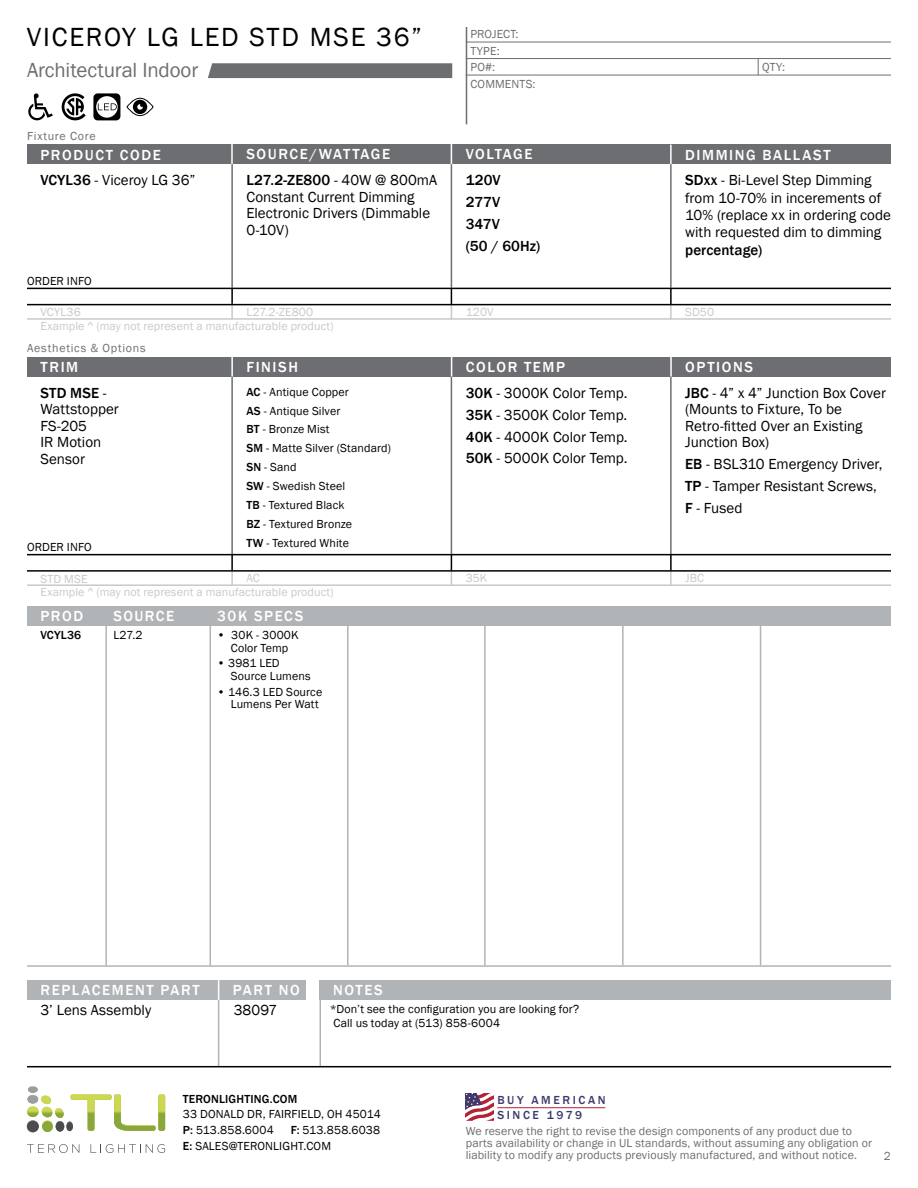
<style>
.page{position:relative;width:918px;height:1188px;background:#fff}
.page>*{position:absolute;margin:0;border:0;box-sizing:border-box;transform-origin:0 0}
.t1{font:27px "Franklin Gothic";letter-spacing:.065em;color:#000}
.t2{font:21px "Franklin Gothic";letter-spacing:-.01em;color:#6d6e71}
.t3{font:15px/16.5px "Franklin Gothic";color:#000}
.t4{font:500 15px "Franklin Gothic";letter-spacing:.105em;color:#fff}
.t5{font:500 15px/21.9px "Franklin Gothic";letter-spacing:.005em;color:#000}
.t6{font:12px/18.9px "Franklin Gothic";letter-spacing:.01em;color:#000}
.t7{font:12px/12px "Franklin Gothic";letter-spacing:.01em;color:#6d6e71}
.t8{font:12px "Franklin Gothic";letter-spacing:.01em;color:#c8c9cb}
.t9{font:500 12px "Franklin Gothic";letter-spacing:.015em;color:#000}
.t10{font:500 12px/15px "Franklin Gothic";letter-spacing:.215em;color:#3d3b6e}
.t11{font:12px "Franklin Gothic";letter-spacing:.065em;color:#6d6e71}
.t12{font:12px "Franklin Gothic";letter-spacing:.06em;color:#6d6e71}
.s1{font-weight:500}
</style>
<div class="page">
<hr style="left:218px;top:997px;width:1px;height:70px;background:#b1b4b6">
<hr style="left:231px;top:370px;width:2px;height:185px;background:#6d6e71">
<hr style="left:670px;top:370px;width:2px;height:185px;background:#6d6e71">
<hr style="left:451px;top:370px;width:1px;height:185px;background:#6d6e71">
<hr style="left:231px;top:158px;width:2px;height:130px;background:#6d6e71">
<hr style="left:670px;top:158px;width:2px;height:130px;background:#6d6e71">
<hr style="left:451px;top:158px;width:1px;height:130px;background:#6d6e71">
<div style="left:27px;top:145px;width:864px;height:19px;background:#6d6e71"></div>
<hr style="left:466px;top:27px;width:1px;height:97px;background:#6d6e71">
<hr style="left:466px;top:42px;width:425px;height:1px;background:#6d6e71">
<hr style="left:466px;top:58px;width:425px;height:1px;background:#6d6e71">
<hr style="left:466px;top:75px;width:425px;height:1px;background:#6d6e71">
<hr style="left:231px;top:141px;width:2px;height:23px;background:#fff">
<svg style="left:670px;top:145px;width:2px;height:19px"></svg>
<svg style="left:451px;top:145px;width:1px;height:19px"></svg>
<div style="left:27px;top:357px;width:864px;height:20px;background:#6d6e71"></div>
<div style="left:27px;top:606px;width:864px;height:20px;background:#b1b4b6"></div>
<hr style="left:231px;top:351px;width:2px;height:26px;background:#fff">
<hr style="left:670px;top:354px;width:2px;height:23px;background:#fff">
<svg style="left:451px;top:357px;width:1px;height:20px"></svg>
<div style="left:27px;top:980px;width:279px;height:20px;background:#b1b4b6"></div>
<div style="left:320px;top:980px;width:571px;height:20px;background:#b1b4b6"></div>
<svg style="left:758px;top:59px;width:1px;height:16px"></svg>
<svg style="left:670px;top:289px;width:2px;height:29px"></svg>
<svg style="left:451px;top:289px;width:1px;height:29px"></svg>
<svg style="left:231px;top:289px;width:2px;height:29px"></svg>
<hr style="left:27px;top:288px;width:864px;height:1px;background:#000">
<hr style="left:27px;top:304px;width:864px;height:1px;background:#000">
<hr style="left:27px;top:318px;width:864px;height:2px;background:#c8c9cb">
<svg style="left:670px;top:555px;width:2px;height:29px"></svg>
<svg style="left:451px;top:555px;width:1px;height:29px"></svg>
<svg style="left:231px;top:555px;width:2px;height:29px"></svg>
<hr style="left:27px;top:554px;width:864px;height:1px;background:#000">
<hr style="left:27px;top:570px;width:864px;height:2px;background:#000">
<hr style="left:27px;top:584px;width:864px;height:2px;background:#c8c9cb">
<hr style="left:105px;top:610px;width:2px;height:355px;background:#b1b4b6">
<hr style="left:622px;top:610px;width:2px;height:355px;background:#b1b4b6">
<hr style="left:760px;top:610px;width:1px;height:355px;background:#b1b4b6">
<hr style="left:210px;top:610px;width:1px;height:355px;background:#b1b4b6">
<hr style="left:347px;top:610px;width:2px;height:355px;background:#b1b4b6">
<hr style="left:484px;top:610px;width:2px;height:355px;background:#b1b4b6">
<hr style="left:27px;top:965px;width:864px;height:2px;background:#b1b4b6">
<svg style="left:218px;top:980px;width:1px;height:20px"></svg>
<hr style="left:320px;top:997px;width:1px;height:70px;background:#b1b4b6">
<svg style="left:208px;top:63px;width:244px;height:15px;background:#707174"></svg>
<svg style="left:127px;top:98px;width:27px;height:18px"></svg>
<svg style="left:93px;top:93px;width:27px;height:27px"></svg>
<svg style="left:62px;top:93px;width:24px;height:27px"></svg>
<svg style="left:28px;top:93px;width:25px;height:27px"></svg>
<hr style="left:27px;top:1066px;width:864px;height:1px;background:#000">
<svg style="left:27px;top:1086px;width:138px;height:46px"></svg>
<svg style="left:27px;top:1144px;width:52px;height:9px"></svg>
<svg style="left:91px;top:1144px;width:74px;height:9px"></svg>
<svg style="left:466px;top:1093px;width:28px;height:28px"></svg>
<hr style="left:497px;top:1107px;width:108px;height:1px;background:#b22335">
<h1 class="t1" style="left:27px;top:20px;width:397px">VICEROY LG LED STD MSE 36”</h1>
<h2 class="t2" style="left:27px;top:57px;width:173px">Architectural Indoor</h2>
<p class="t12" style="left:27px;top:129px;width:70px">Fixture Core</p>
<p class="t7" style="left:470px;top:26px;width:50px;line-height:16.4px">PROJECT:<br>TYPE:</p>
<p class="t7" style="left:470px;top:78px;width:67px">COMMENTS:</p>
<p class="t7" style="left:470px;top:61px;width:26px">PO#:</p>
<p class="t7" style="left:762px;top:61px;width:24px">QTY:</p>
<p class="t4" style="left:40px;top:146px;width:122px">PRODUCT CODE</p>
<p class="t4" style="left:246px;top:145px;width:145px">SOURCE/WATTAGE</p>
<p class="t4" style="left:466px;top:145px;width:68px">VOLTAGE</p>
<p class="t4" style="left:685px;top:146px;width:147px">DIMMING BALLAST</p>
<p class="t3" style="left:40px;top:172px;width:156px"><span class="s1">VCYL36</span> - Viceroy LG 36”</p>
<p class="t3" style="left:246px;top:172px;width:192px"><span class="s1">L27.2-ZE800</span> - 40W @ 800mA<br>Constant Current Dimming<br>Electronic Drivers (Dimmable<br>0-10V)</p>
<p class="t6" style="left:27px;top:272px;width:66px">ORDER INFO</p>
<p class="t5" style="left:466px;top:169px;width:76px">120V<br>277V<br>347V<br>(50 / 60Hz)</p>
<p class="t3" style="left:685px;top:172px;width:207px;line-height:17.4px"><span class="s1">SDxx</span> - Bi-Level Step Dimming from 10-70% in incerements of<br>10% (replace xx in ordering code with requested dim to dimming</p>
<p class="t5" style="left:685px;top:239px;width:79px">percentage)</p>
<p class="t8" style="left:41px;top:305px;width:42px">VCYL36</p>
<p class="t8" style="left:246px;top:305px;width:68px">L27.2-ZE800</p>
<p class="t8" style="left:466px;top:305px;width:29px">120V</p>
<p class="t8" style="left:685px;top:305px;width:30px">SD50</p>
<p class="t8" style="left:40px;top:319px;width:295px">Example ^ (may not represent a manufacturable product)</p>
<p class="t11" style="left:27px;top:341px;width:120px">Aesthetics &amp; Options</p>
<p class="t4" style="left:41px;top:358px;width:39px">TRIM</p>
<p class="t4" style="left:247px;top:358px;width:53px">FINISH</p>
<p class="t4" style="left:466px;top:358px;width:101px">COLOR TEMP</p>
<p class="t4" style="left:685px;top:358px;width:69px">OPTIONS</p>
<p class="t6" style="left:246px;top:382px;width:146px"><span class="s1">AC</span> - Antique Copper<br><span class="s1">AS</span> - Antique Silver<br><span class="s1">BT</span> - Bronze Mist<br><span class="s1">SM</span> - Matte Silver (Standard)<br><span class="s1">SN</span> - Sand<br><span class="s1">SW</span> - Swedish Steel<br><span class="s1">TB</span> - Textured Black<br><span class="s1">BZ</span> - Textured Bronze<br><span class="s1">TW</span> - Textured White</p>
<p class="t3" style="left:40px;top:385px;width:80px"><span class="s1">STD MSE</span> -<br>Wattstopper<br>FS-205<br>IR Motion<br>Sensor</p>
<p class="t3" style="left:466px;top:382px;width:164px;line-height:21.9px;text-align:justify"><span class="s1">30K</span> - 3000K Color Temp.<br><span class="s1">35K</span> - 3500K Color Temp.<br><span class="s1">40K</span> - 4000K Color Temp.<br><span class="s1">50K</span> - 5000K Color Temp.</p>
<p class="t6" style="left:27px;top:537px;width:66px">ORDER INFO</p>
<p class="t3" style="left:685px;top:385px;width:202px"><span class="s1">JBC</span> - 4” x 4” Junction Box Cover (Mounts to Fixture, To be<br>Retro-fitted Over an Existing<br>Junction Box)</p>
<p class="t3" style="left:685px;top:453px;width:199px;line-height:21.9px"><span class="s1">EB</span> - BSL310 Emergency Driver,<br><span class="s1">TP</span> - Tamper Resistant Screws,<br><span class="s1">F</span> - Fused</p>
<p class="t8" style="left:41px;top:571px;width:49px">STD MSE</p>
<p class="t8" style="left:246px;top:571px;width:15px">AC</p>
<p class="t8" style="left:466px;top:571px;width:23px">35K</p>
<p class="t8" style="left:685px;top:571px;width:20px">JBC</p>
<p class="t4" style="left:217px;top:606px;width:88px">30K SPECS</p>
<p class="t9" style="left:40px;top:628px;width:42px">VCYL36</p>
<p class="t6" style="left:113px;top:626px;width:31px">L27.2</p>
<p class="t6" style="left:217px;top:629px;width:83px;line-height:12.8px;text-align:center">• 30K - 3000K<br>Color Temp</p>
<p class="t6" style="left:231px;top:657px;width:81px;line-height:12.8px;text-indent:-13px">• 3981 LED<br>Source Lumens</p>
<p class="t6" style="left:217px;top:686px;width:107px;line-height:12.8px;text-align:right">• 146.3 LED Source<br>Lumens Per Watt</p>
<p class="t8" style="left:40px;top:585px;width:295px">Example ^ (may not represent a manufacturable product)</p>
<p class="t4" style="left:40px;top:606px;width:44px">PROD</p>
<p class="t4" style="left:113px;top:606px;width:62px">SOURCE</p>
<p class="t4" style="left:40px;top:981px;width:161px">REPLACEMENT PART</p>
<p class="t4" style="left:233px;top:981px;width:69px">PART NO</p>
<p class="t4" style="left:333px;top:981px;width:51px">NOTES</p>
<p class="t3" style="left:40px;top:1003px;width:112px">3’ Lens Assembly</p>
<p class="t3" style="left:234px;top:1003px;width:45px">38097</p>
<p class="t6" style="left:334px;top:1003px;width:247px;line-height:13.5px;text-indent:-4px">*Don’t see the configuration you are looking for?<br>Call us today at (513) 858-6004</p>
<p class="t9" style="left:183px;top:1091px;width:116px">TERONLIGHTING.COM</p>
<p class="t6" style="left:183px;top:1107px;width:200px;line-height:15.8px">33 DONALD DR, FAIRFIELD, OH 45014<br><span class="s1">P:</span> 513.858.6004</p>
<p class="t10" style="left:497px;top:1093px;width:110px">BUY AMERICAN<br>SINCE 1979</p>
<p class="t6" style="left:183px;top:1123px;width:199px;line-height:15.8px;text-indent:108px"><span class="s1">F:</span> 513.858.6038<br><span class="s1">E:</span> SALES@TERONLIGHT.COM</p>
<p class="t7" style="left:466px;top:1125px;width:408px">We reserve the right to revise the design components of any product due to parts availability or change in UL standards, without assuming any obligation or liability to modify any products previously manufactured, and without notice.</p>
<p class="t7" style="left:884px;top:1150px;width:9px">2</p>
</div>
